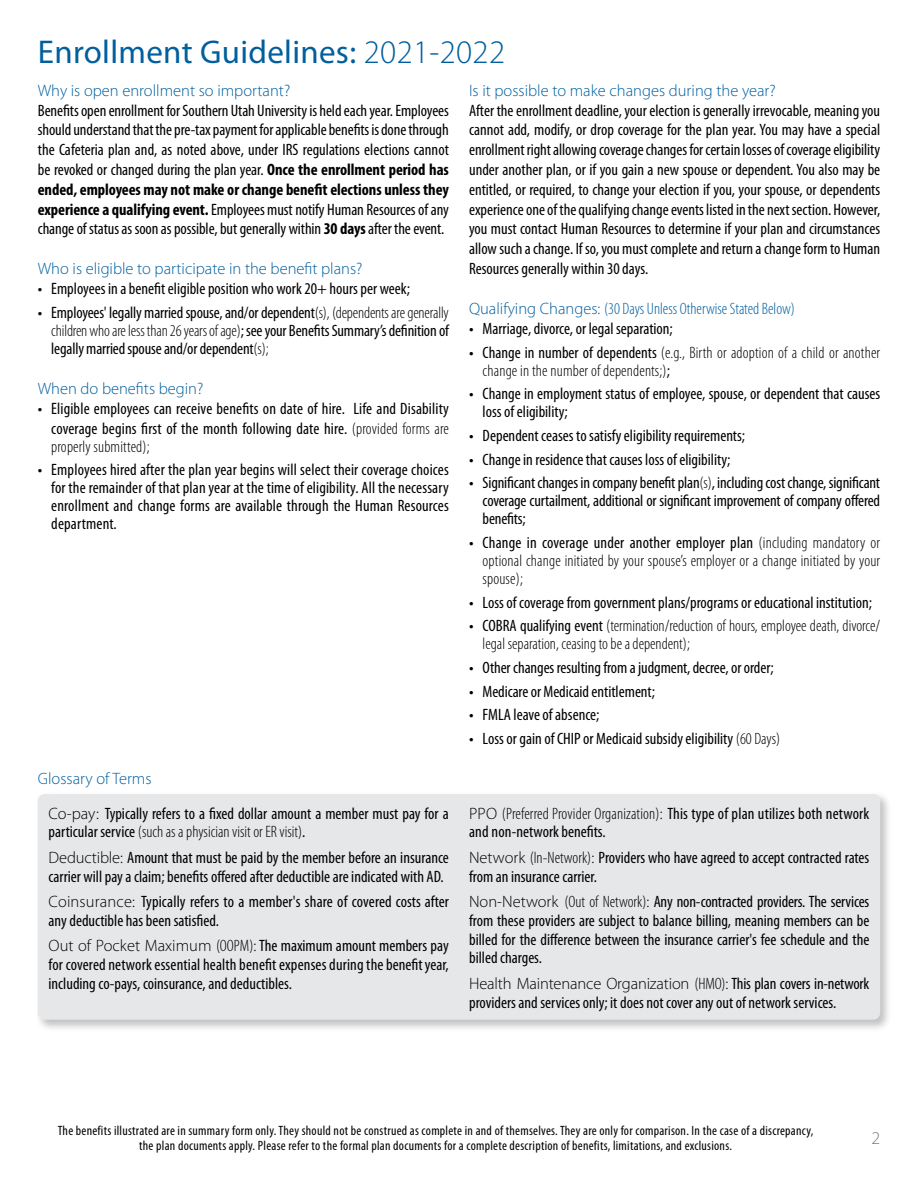
<style>
.page{position:relative;width:918px;height:1188px;background:#fff}
.page>*{position:absolute;margin:0;border:0;box-sizing:border-box;transform-origin:0 0}
.t1{font:33px "Myriad Pro";letter-spacing:.01em;color:#005f9e}
.t2{font:300 18px "Myriad Pro";color:#77787b}
.t3{font:condensed 16.5px/19.8px "Myriad Pro";color:#000}
.t4{font:300 condensed 16.5px/18px "Myriad Pro";letter-spacing:.01em;color:#000}
.t5{font:300 16.5px "Myriad Pro";color:#005f9e}
.t6{font:300 condensed 16.5px "Myriad Pro";color:#005f9e}
.t7{font:condensed 13.5px/15px "Myriad Pro";letter-spacing:.02em;color:#000;text-align:center}
.s1{font-weight:300}
.s2{font-weight:700}
.s3{font-weight:600}
.s4{font-stretch:normal}
.s5{font-weight:400}
.s6{font-weight:300;font-stretch:normal;color:#005f9e}
.s7{font-weight:300;font-stretch:normal}
</style>
<div class="page">
<div style="left:35px;top:791px;width:858px;height:241px;background:#000;opacity:.25"></div>
<div style="left:38px;top:794px;width:842px;height:226px;background:#e6e7e8;border-radius:7px"></div>
<h1 class="t1" style="left:38px;top:31px;width:469px">Enrollment Guidelines: <span class="s1">2021-2022</span></h1>
<p class="t5" style="left:38px;top:80px;width:254px">Why is open enrollment so important?</p>
<p class="t3" style="left:38px;top:100px;width:413px;text-align:justify">Benefits open enrollment for Southern Utah University is held each year. Employees should understand that the pre-tax payment for applicable benefits is done through the Cafeteria plan and, as noted above, under IRS regulations elections cannot be revoked or changed during the plan year. <span class="s2">Once the enrollment period has ended, employees may not make or change benefit elections unless they experience a qualifying event.</span> Employees must notify Human Resources of any change of status as soon as possible, but generally within <span class="s2">30 days</span> after the event.</p>
<p class="t5" style="left:38px;top:259px;width:326px">Who is eligible to participate in the benefit plans?</p>
<p class="t3" style="left:38px;top:279px;width:374px"><span class="s3">•</span> Employees in a benefit eligible position who work 20+ hours per week;</p>
<p class="t3" style="left:51px;top:303px;width:399px;line-height:18px;text-align:justify;text-indent:-13px"><span class="s3">•</span> Employees' legally married spouse, and/or dependent<span class="s1">(s), (dependents are generally children who are less than 26 years of age)</span>; see your Benefits Summary’s definition of legally married spouse and/or dependent<span class="s1">(s);</span></p>
<p class="t5" style="left:38px;top:379px;width:167px">When do benefits begin?</p>
<p class="t3" style="left:38px;top:398px;width:413px;text-align:right"><span class="s3">•</span> Eligible employees can receive benefits on date of hire. Life and Disability coverage begins first of the month following date hire. <span class="s1">(provided forms are</span></p>
<p class="t4" style="left:51px;top:437px;width:100px">properly submitted);</p>
<p class="t3" style="left:51px;top:461px;width:399px;line-height:18px;text-align:justify;text-indent:-13px"><span class="s3">•</span> Employees hired after the plan year begins will select their coverage choices for the remainder of that plan year at the time of eligibility. All the necessary enrollment and change forms are available through the Human Resources department.</p>
<p class="t5" style="left:469px;top:80px;width:308px">Is it possible to make changes during the year?</p>
<p class="t3" style="left:469px;top:100px;width:413px;text-align:justify">After the enrollment deadline, your election is generally irrevocable, meaning you cannot add, modify, or drop coverage for the plan year. You may have a special enrollment right allowing coverage changes for certain losses of coverage eligibility under another plan, or if you gain a new spouse or dependent. You also may be entitled, or required, to change your election if you, your spouse, or dependents experience one of the qualifying change events listed in the next section. However, you must contact Human Resources to determine if your plan and circumstances allow such a change. If so, you must complete and return a change form to Human Resources generally within 30 days.</p>
<p class="t6" style="left:469px;top:299px;width:327px"><span class="s4">Qualifying Changes:</span> (30 Days Unless Otherwise Stated Below)</p>
<p class="t3" style="left:469px;top:318px;width:205px"><span class="s3">•</span> Marriage, divorce, or legal separation;</p>
<p class="t4" style="left:483px;top:343px;width:399px;text-indent:-13px"><span class="s3">•</span> <span class="s5">Change in number of dependents</span> (e.g., Birth or adoption of a child or another change in the number of dependents;)<span class="s5">;</span></p>
<p class="t3" style="left:483px;top:385px;width:399px;line-height:18px;text-indent:-13px"><span class="s3">•</span> Change in employment status of employee, spouse, or dependent that causes loss of eligibility;</p>
<p class="t3" style="left:469px;top:425px;width:277px"><span class="s3">•</span> Dependent ceases to satisfy eligibility requirements;</p>
<p class="t3" style="left:469px;top:449px;width:263px"><span class="s3">•</span> Change in residence that causes loss of eligibility;</p>
<p class="t3" style="left:483px;top:474px;width:399px;line-height:18px;text-align:justify;text-indent:-13px"><span class="s3">•</span> Significant changes in company benefit plan<span class="s1">(s)</span>, including cost change, significant coverage curtailment, additional or significant improvement of company offered benefits;</p>
<p class="t4" style="left:483px;top:533px;width:399px;text-align:justify;text-indent:-13px"><span class="s3">•</span> <span class="s5">Change in coverage under another employer plan</span> (including mandatory or optional change initiated by your spouse’s employer or a change initiated by your spouse);</p>
<p class="t3" style="left:469px;top:592px;width:404px"><span class="s3">•</span> Loss of coverage from government plans/programs or educational institution;</p>
<p class="t4" style="left:483px;top:617px;width:399px;text-indent:-14px"><span class="s3">•</span> <span class="s5">COBRA qualifying event</span> (termination/reduction of hours, employee death, divorce/ legal separation, ceasing to be a dependent);</p>
<p class="t3" style="left:469px;top:657px;width:306px"><span class="s3">•</span> Other changes resulting from a judgment, decree, or order;</p>
<p class="t3" style="left:469px;top:681px;width:187px"><span class="s3">•</span> Medicare or Medicaid entitlement;</p>
<p class="t3" style="left:469px;top:705px;width:132px"><span class="s3">•</span> FMLA leave of absence;</p>
<p class="t3" style="left:469px;top:729px;width:313px"><span class="s3">•</span> Loss or gain of CHIP or Medicaid subsidy eligibility <span class="s1">(60 Days)</span></p>
<p class="t3" style="left:49px;top:761px;width:402px;line-height:34.7px;text-indent:-11px"><span class="s6">Glossary of Terms<br></span><span class="s7">Co-pay:</span> Typically refers to a fixed dollar amount a member must pay for a</p>
<p class="t3" style="left:49px;top:819px;width:402px;line-height:25.5px">particular service <span class="s1">(such as a physician visit or ER visit)</span>.<br><span class="s7">Deductible:</span> Amount that must be paid by the member before an insurance</p>
<p class="t3" style="left:49px;top:863px;width:402px;line-height:25.5px">carrier will pay a claim; benefits offered after deductible are indicated with AD.<br><span class="s7">Coinsurance:</span> Typically refers to a member's share of covered costs after</p>
<p class="t3" style="left:49px;top:908px;width:402px;line-height:25.5px">any deductible has been satisfied.<br><span class="s7">Out of Pocket Maximum</span> <span class="s1">(OOPM)</span><span class="s7">:</span> The maximum amount members pay</p>
<p class="t3" style="left:49px;top:955px;width:402px;line-height:18.8px">for covered network essential health benefit expenses during the benefit year, including co-pays, coinsurance, and deductibles.</p>
<p class="t3" style="left:469px;top:804px;width:402px;line-height:18.8px"><span class="s7">PPO</span> <span class="s1">(Preferred Provider Organization)</span><span class="s7">:</span> This type of plan utilizes both network and non-network benefits.</p>
<p class="t3" style="left:469px;top:848px;width:402px;line-height:18.8px"><span class="s7">Network</span> <span class="s1">(In-Network)</span><span class="s7">:</span> Providers who have agreed to accept contracted rates from an insurance carrier.</p>
<p class="t3" style="left:469px;top:892px;width:402px;line-height:18.8px;text-align:justify"><span class="s7">Non-Network</span> <span class="s1">(Out of Network)</span><span class="s7">:</span> Any non-contracted providers. The services from these providers are subject to balance billing, meaning members can be billed for the difference between the insurance carrier's fee schedule and the billed charges.</p>
<p class="t3" style="left:469px;top:974px;width:402px;line-height:18.8px"><span class="s7">Health Maintenance Organization</span> <span class="s1">(HMO)</span><span class="s7">:</span> This plan covers in-network providers and services only; it does not cover any out of network services.</p>
<p class="t7" style="left:58px;top:1123px;width:757px">The benefits illustrated are in summary form only. They should not be construed as complete in and of themselves. They are only for comparison. In the case of a discrepancy, the plan documents apply. Please refer to the formal plan documents for a complete description of benefits, limitations, and exclusions.</p>
<p class="t2" style="left:871px;top:1128px;width:10px">2</p>
</div>
